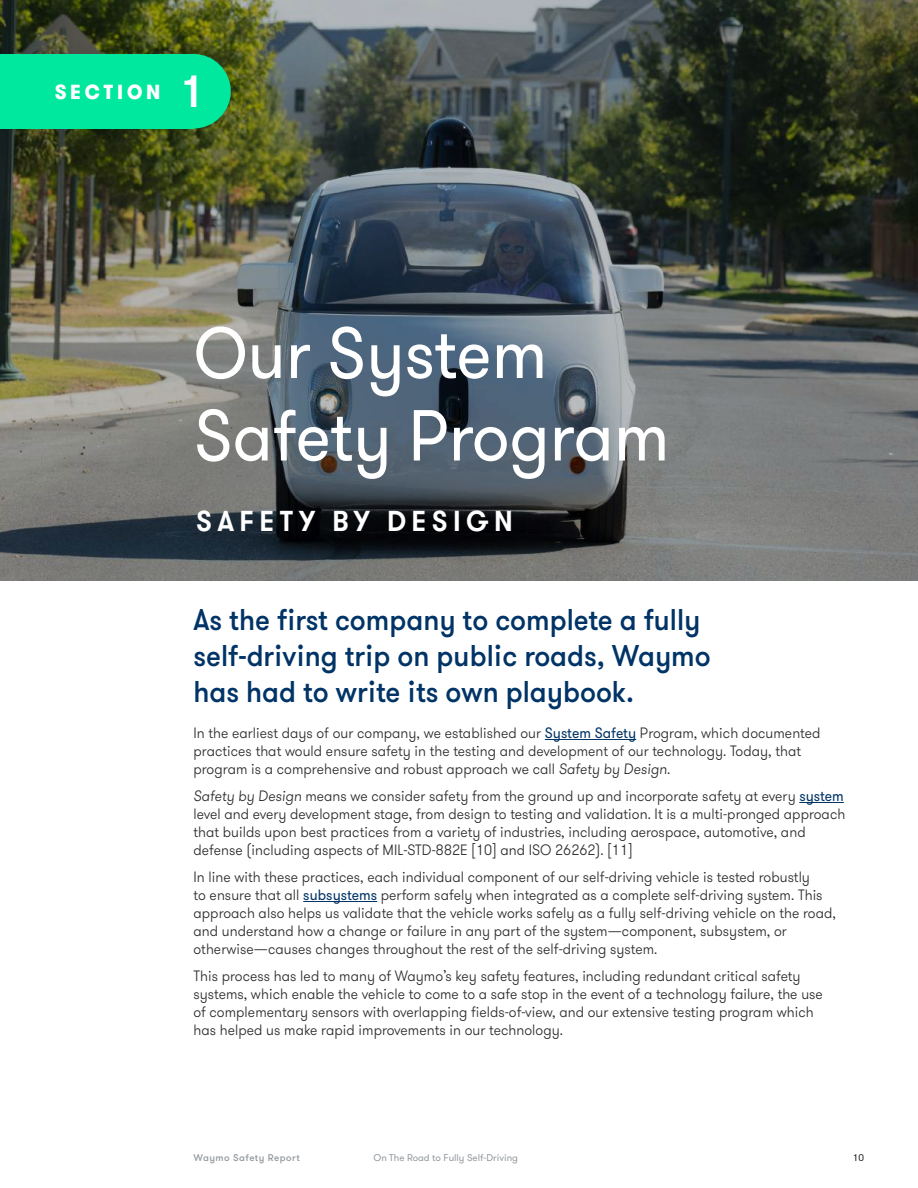
<style>
.page{position:relative;width:918px;height:1188px;background:#fff}
.page>*{position:absolute;margin:0;border:0;box-sizing:border-box;transform-origin:0 0}
.t1{font:72px/82.5px "GT Walsheim";color:#fff;scale:.94 1}
.t2{font:500 36px "GT Walsheim";letter-spacing:.1em;color:#fff;scale:.94 1}
.t3{font:500 30px/36px "GT Walsheim";color:#036;scale:.94 1}
.t4{font:700 25.5px "GT Walsheim";letter-spacing:.1em;color:#fff;scale:.94 1}
.t5{font:300 15px/18px "GT Walsheim";letter-spacing:.005em;color:#282828;scale:.94 1}
.t6{font:9.75px "GT Walsheim";color:#949a9f}
.t7{font:500 9.75px "GT Walsheim";letter-spacing:.05em;color:#949a9f}
.t8{font:9.75px "GT Walsheim";color:#282828}
.s1{font-weight:500;font-size:45px}
.s2{font-weight:400;color:#036}
.s3{font-style:italic}
</style>
<div class="page">
<hr style="left:545px;top:739px;width:91px;height:1px;background:#036">
<hr style="left:799px;top:802px;width:45px;height:1px;background:#036">
<hr style="left:303px;top:901px;width:74px;height:1px;background:#036">
<img style="left:0;top:0;width:918px;height:580px">
<div style="left:0;top:54px;width:194px;height:75px;background:#00e89d"></div>
<div style="left:156px;top:54px;width:75px;height:75px;background:#00e89d;border-radius:50%"></div>
<h3 class="t4" style="left:54px;top:73px;width:162px">section <span class="s1">1</span></h3>
<h1 class="t1" style="left:194px;top:313px;width:508px">Our System<br>Safety Program</h1>
<h2 class="t2" style="left:195px;top:496px;width:341px">safety by design</h2>
<h3 class="t3" style="left:194px;top:602px;width:552px">As the first company to complete a fully self-driving trip on public roads, Waymo has had to write its own playbook.</h3>
<p class="t5" style="left:194px;top:724px;width:669px">In the earliest days of our company, we established our <span class="s2">System Safety</span> Program, which documented practices that would ensure safety in the testing and development of our technology. Today, that program is a comprehensive and robust approach we call <span class="s3">Safety by Design</span>.</p>
<p class="t5" style="left:194px;top:787px;width:695px"><span class="s3">Safety by Design</span> means we consider safety from the ground up and incorporate safety at every <span class="s2">system </span>level and every development stage, from design to testing and validation. It is a multi-pronged approach that builds upon best practices from a variety of industries, including aerospace, automotive, and defense (including aspects of MIL-STD-882E [10] and ISO 26262). [11]</p>
<p class="t5" style="left:194px;top:868px;width:685px">In line with these practices, each individual component of our self-driving vehicle is tested robustly<br>to ensure that all <span class="s2">subsystems</span> perform safely when integrated as a complete self-driving system. This approach also helps us validate that the vehicle works safely as a fully self-driving vehicle on the road, and understand how a change or failure in any part of the system—component, subsystem, or otherwise—causes changes throughout the rest of the self-driving system.</p>
<p class="t5" style="left:194px;top:967px;width:671px">This process has led to many of Waymo’s key safety features, including redundant critical safety systems, which enable the vehicle to come to a safe stop in the event of a technology failure, the use of complementary sensors with overlapping fields-of-view, and our extensive testing program which has helped us make rapid improvements in our technology.</p>
<p class="t7" style="left:194px;top:1151px;width:108px">Waymo Safety Report</p>
<p class="t6" style="left:374px;top:1151px;width:146px">On The Road to Fully Self-Driving</p>
<p class="t8" style="left:853px;top:1151px;width:13px">10</p>
</div>
